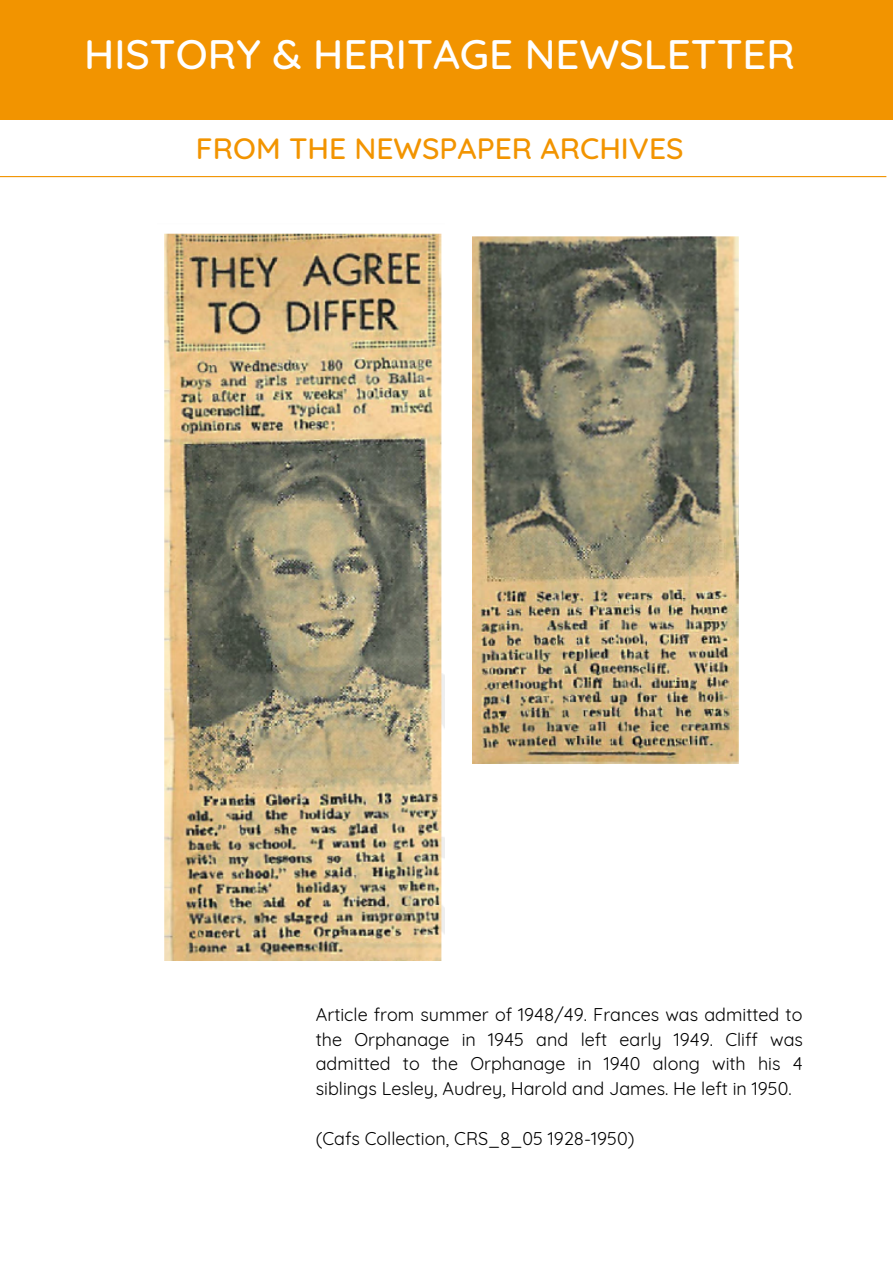
<style>
.page{position:relative;width:893px;height:1264px;background:#fff}
.page>*{position:absolute;margin:0;border:0;box-sizing:border-box;transform-origin:0 0}
.t1{font:500 42px "Quicksand";color:#fff}
.t2{font:500 30px "Quicksand";color:#f29400}
.t3{font:18px/24.8px "Quicksand";color:#000;text-align:justify}
</style>
<div class="page">
<div style="left:0;top:0;width:892px;height:120px;background:#f29400"></div>
<hr style="left:0;top:176px;width:886px;height:1px;background:#f29400">
<img style="left:164px;top:233px;width:280px;height:727px">
<img style="left:472px;top:236px;width:266px;height:527px">
<p class="t1" style="left:84px;top:27px;width:712px">HISTORY &amp; HERITAGE NEWSLETTER</p>
<p class="t2" style="left:196px;top:128px;width:489px">FROM THE NEWSPAPER ARCHIVES</p>
<p class="t3" style="left:316px;top:1001px;width:488px">Article from summer of 1948/49. Frances was admitted to the Orphanage in 1945 and left early 1949. Cliff was admitted to the Orphanage in 1940 along with his 4 siblings Lesley, Audrey, Harold and James. He left in 1950.</p>
<p class="t3" style="left:316px;top:1125px;width:320px">(Cafs Collection, CRS_8_05 1928-1950)</p>
</div>
